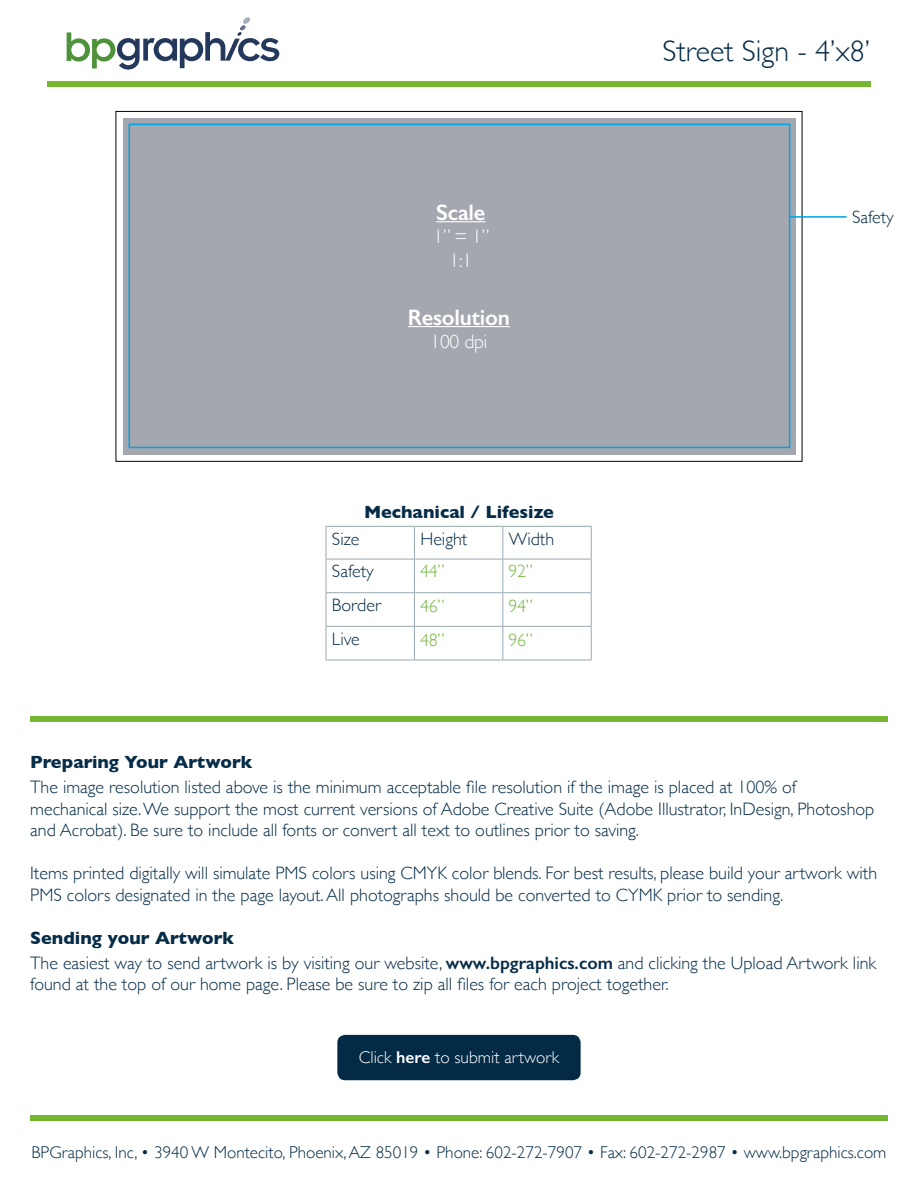
<style>
.page{position:relative;width:918px;height:1188px;background:#fff}
.page>*{position:absolute;margin:0;border:0;box-sizing:border-box;transform-origin:0 0}
.t1{font:300 30px "Gill Sans";color:#062c47}
.t2{font:600 22.5px "Gill Sans";letter-spacing:-.01em;color:#fff}
.t3{font:300 19.5px/23.4px "Gill Sans";letter-spacing:-.01em;color:#fff;text-align:center}
.t4{font:300 18px/21.6px "Gill Sans";color:#062c47}
.t5{font:700 18px "Gill Sans";color:#062c47}
.t6{font:300 18px "Gill Sans";letter-spacing:-.015em;color:#75b643}
.t7{font:300 17.25px "Gill Sans";color:#fff}
.t8{font:300 17.1px "Gill Sans";color:#062c47}
.s1{font-weight:700}
.s2{font-weight:600}
</style>
<div class="page">
<div style="left:30px;top:1115px;width:858px;height:5px;background:#76b732"></div>
<div style="left:337px;top:1035px;width:244px;height:45px;background:#042b46;border-radius:8px"></div>
<hr style="left:326px;top:526px;width:88px;height:1px;background:#99a9b2">
<hr style="left:326px;top:527px;width:1px;height:32px;background:#99a9b2">
<hr style="left:414px;top:526px;width:89px;height:1px;background:#99a9b2">
<hr style="left:414px;top:527px;width:1px;height:32px;background:#99a9b2">
<hr style="left:503px;top:526px;width:89px;height:1px;background:#99a9b2">
<hr style="left:502px;top:527px;width:1px;height:32px;background:#99a9b2">
<hr style="left:591px;top:527px;width:1px;height:32px;background:#99a9b2">
<hr style="left:326px;top:559px;width:88px;height:1px;background:#99a9b2">
<hr style="left:326px;top:559px;width:1px;height:33px;background:#99a9b2">
<hr style="left:414px;top:559px;width:89px;height:1px;background:#99a9b2">
<hr style="left:414px;top:559px;width:1px;height:33px;background:#99a9b2">
<hr style="left:503px;top:559px;width:89px;height:1px;background:#99a9b2">
<hr style="left:502px;top:559px;width:1px;height:33px;background:#99a9b2">
<hr style="left:591px;top:559px;width:1px;height:33px;background:#99a9b2">
<hr style="left:326px;top:592px;width:88px;height:1px;background:#99a9b2">
<hr style="left:326px;top:593px;width:1px;height:33px;background:#99a9b2">
<hr style="left:414px;top:592px;width:89px;height:1px;background:#99a9b2">
<hr style="left:414px;top:593px;width:1px;height:33px;background:#99a9b2">
<hr style="left:503px;top:592px;width:89px;height:1px;background:#99a9b2">
<hr style="left:502px;top:593px;width:1px;height:33px;background:#99a9b2">
<hr style="left:591px;top:593px;width:1px;height:33px;background:#99a9b2">
<hr style="left:326px;top:626px;width:88px;height:1px;background:#99a9b2">
<hr style="left:326px;top:627px;width:1px;height:33px;background:#99a9b2">
<hr style="left:414px;top:626px;width:89px;height:1px;background:#99a9b2">
<hr style="left:414px;top:627px;width:1px;height:33px;background:#99a9b2">
<hr style="left:503px;top:626px;width:89px;height:1px;background:#99a9b2">
<hr style="left:502px;top:627px;width:1px;height:33px;background:#99a9b2">
<hr style="left:591px;top:627px;width:1px;height:33px;background:#99a9b2">
<hr style="left:326px;top:660px;width:88px;height:1px;background:#99a9b2">
<hr style="left:414px;top:660px;width:89px;height:1px;background:#99a9b2">
<hr style="left:503px;top:660px;width:89px;height:1px;background:#99a9b2">
<svg style="left:67px;top:17px;width:212px;height:53px"></svg>
<div style="left:47px;top:81px;width:824px;height:5px;background:#76b732"></div>
<div style="left:30px;top:716px;width:858px;height:6px;background:#76b732"></div>
<div style="left:116px;top:111px;width:686px;height:351px;background:#fff;border:1px solid #000"></div>
<div style="left:123px;top:118px;width:672px;height:337px;background:#a4a7af"></div>
<hr style="left:436px;top:221px;width:50px;height:1px;background:#fff">
<hr style="left:408px;top:326px;width:102px;height:1px;background:#fff">
<div style="left:129px;top:124px;width:661px;height:324px;border:2px solid #00a4e2"></div>
<hr style="left:789px;top:216px;width:58px;height:2px;background:#00a4e2">
<p class="t2" style="left:436px;top:199px;width:51px">Scale</p>
<p class="t3" style="left:434px;top:224px;width:57px">1” = 1”<br>1:1</p>
<p class="t2" style="left:408px;top:304px;width:104px">Resolution</p>
<p class="t3" style="left:430px;top:329px;width:59px">100 dpi</p>
<p class="t5" style="left:364px;top:497px;width:191px">Mechanical / Lifesize</p>
<p class="t4" style="left:332px;top:527px;width:29px">Size</p>
<p class="t4" style="left:420px;top:527px;width:48px">Height</p>
<p class="t4" style="left:509px;top:527px;width:47px">Width</p>
<p class="t4" style="left:332px;top:554px;width:51px;line-height:33.6px">Safety<br>Border<br>Live</p>
<p class="t6" style="left:420px;top:557px;width:26px">44”</p>
<p class="t6" style="left:508px;top:557px;width:26px">92”</p>
<p class="t6" style="left:420px;top:592px;width:26px">46”</p>
<p class="t6" style="left:508px;top:592px;width:26px">94”</p>
<p class="t6" style="left:420px;top:626px;width:26px">48”</p>
<p class="t6" style="left:508px;top:626px;width:26px">96”</p>
<h1 class="t1" style="left:663px;top:28px;width:209px">Street Sign - 4’x8’</h1>
<p class="t4" style="left:852px;top:206px;width:43px">Safety</p>
<p class="t5" style="left:30px;top:748px;width:224px">Preparing Your Artwork</p>
<p class="t4" style="left:30px;top:775px;width:846px">The image resolution listed above is the minimum acceptable file resolution if the image is placed at 100% of mechanical size. We support the most current versions of Adobe Creative Suite (Adobe Illustrator, InDesign, Photoshop and Acrobat). Be sure to include all fonts or convert all text to outlines prior to saving.</p>
<p class="t4" style="left:30px;top:862px;width:848px">Items printed digitally will simulate PMS colors using CMYK color blends. For best results, please build your artwork with<br>PMS colors designated in the page layout. All photographs should be converted to CYMK prior to sending.</p>
<p class="t4" style="left:30px;top:925px;width:848px;line-height:24.6px"><span class="s1">Sending your Artwork<br></span>The easiest way to send artwork is by visiting our website, <span class="s2">www.bpgraphics.com</span> and clicking the Upload Artwork link</p>
<p class="t4" style="left:30px;top:973px;width:640px">found at the top of our home page. Please be sure to zip all files for each project together.</p>
<p class="t7" style="left:359px;top:1044px;width:202px">Click <span class="s2">here</span> to submit artwork</p>
<p class="t8" style="left:32px;top:1139px;width:856px">BPGraphics, Inc, • 3940 W Montecito, Phoenix, AZ 85019 • Phone: 602-272-7907 • Fax: 602-272-2987 • www.bpgraphics.com</p>
</div>
